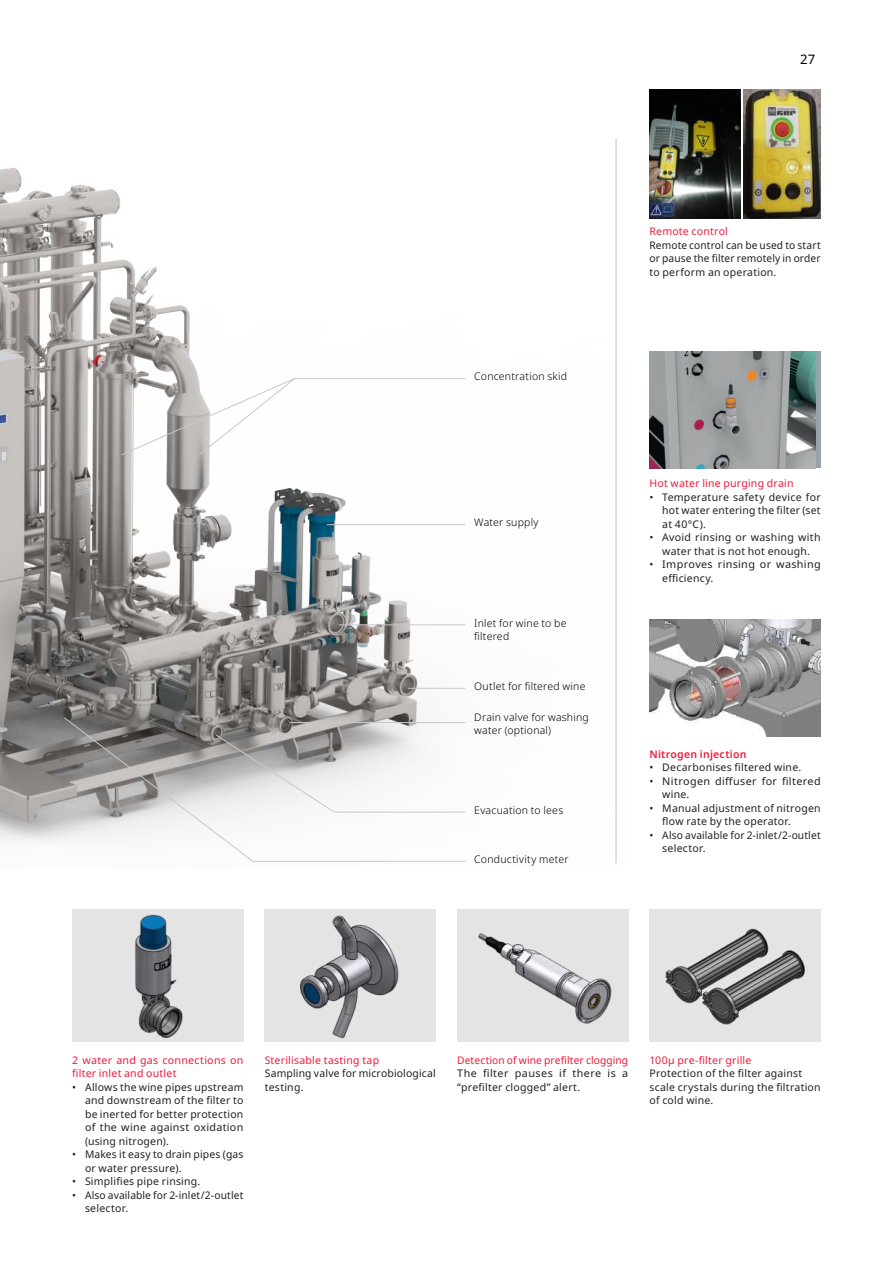
<style>
.page{position:relative;width:893px;height:1263px;background:#fff}
.page>*{position:absolute;margin:0;border:0;box-sizing:border-box;transform-origin:0 0}
.t1{font:13.2px "Noto Sans";color:#000}
.t2{font:10.5px/13.5px "Noto Sans";letter-spacing:.02em;color:#231f20}
.t3{font:10.5px/13.5px "Noto Sans";letter-spacing:.02em;color:#ed1a3a}
.t4{font:300 10.5px/13.5px "Noto Sans";letter-spacing:.02em;color:#000}
.t5{font:600 10.5px "Noto Sans";letter-spacing:.02em;color:#ed1a3a}
</style>
<div class="page">
<img style="left:743px;top:89px;width:78px;height:129px">
<img style="left:650px;top:89px;width:91px;height:129px">
<img style="left:0;top:138px;width:617px;height:724px">
<hr style="left:294px;top:378px;width:171px;height:1px;background:#c7c8ca">
<hr style="left:290px;top:722px;width:175px;height:1px;background:#c7c8ca">
<svg style="left:121px;top:378px;width:175px;height:78px"></svg>
<hr style="left:327px;top:524px;width:138px;height:1px;background:#c7c8ca">
<hr style="left:339px;top:624px;width:126px;height:1px;background:#c7c8ca">
<hr style="left:408px;top:688px;width:57px;height:1px;background:#c7c8ca">
<hr style="left:334px;top:812px;width:131px;height:1px;background:#c7c8ca">
<svg style="left:63px;top:717px;width:272px;height:145px"></svg>
<img style="left:649px;top:619px;width:172px;height:117px">
<hr style="left:253px;top:861px;width:212px;height:1px;background:#c7c8ca">
<div style="left:649px;top:351px;width:172px;height:117px;background:#94a2aa"></div>
<img style="left:649px;top:351px;width:167px;height:117px">
<hr style="left:615px;top:139px;width:2px;height:724px;background:#c7c8ca">
<div style="left:457px;top:909px;width:171px;height:132px;background:#e5e4e4"></div>
<div style="left:649px;top:909px;width:172px;height:132px;background:#e5e4e4"></div>
<div style="left:265px;top:909px;width:171px;height:132px;background:#e5e4e4"></div>
<div style="left:72px;top:909px;width:171px;height:132px;background:#e5e4e4"></div>
<img style="left:135px;top:914px;width:48px;height:124px">
<img style="left:300px;top:915px;width:99px;height:124px">
<img style="left:665px;top:928px;width:140px;height:97px">
<img style="left:478px;top:933px;width:134px;height:91px">
<p class="t1" style="left:800px;top:50px;width:17px">27</p>
<p class="t4" style="left:474px;top:370px;width:94px">Concentration skid</p>
<p class="t4" style="left:474px;top:516px;width:66px">Water supply</p>
<p class="t4" style="left:474px;top:616px;width:94px">Inlet for wine to be filtered</p>
<p class="t4" style="left:474px;top:680px;width:113px">Outlet for filtered wine</p>
<p class="t4" style="left:474px;top:710px;width:116px">Drain valve for washing water (optional)</p>
<p class="t4" style="left:474px;top:804px;width:90px">Evacuation to lees</p>
<p class="t4" style="left:474px;top:853px;width:96px">Conductivity meter</p>
<p class="t3" style="left:649px;top:225px;width:80px">Remote control</p>
<p class="t2" style="left:649px;top:239px;width:173px;text-align:justify">Remote control can be used to start or pause the filter remotely in order to perform an operation.</p>
<p class="t3" style="left:649px;top:477px;width:145px">Hot water line purging drain</p>
<p class="t2" style="left:662px;top:491px;width:160px;text-align:justify;text-indent:-13px">• Temperature safety device for hot water entering the filter (set at 40°C).</p>
<p class="t2" style="left:649px;top:531px;width:173px;text-align:center">• Avoid rinsing or washing with water that is not hot enough.</p>
<p class="t2" style="left:662px;top:558px;width:160px;text-indent:-13px">• Improves rinsing or washing efficiency.</p>
<p class="t5" style="left:649px;top:746px;width:98px">Nitrogen injection</p>
<p class="t2" style="left:649px;top:761px;width:153px">• Decarbonises filtered wine.</p>
<p class="t2" style="left:662px;top:774px;width:160px;text-indent:-13px">• Nitrogen diffuser for filtered wine.</p>
<p class="t2" style="left:662px;top:801px;width:160px;text-indent:-13px">• Manual adjustment of nitrogen flow rate by the operator.</p>
<p class="t2" style="left:662px;top:828px;width:160px;text-indent:-13px">• Also available for 2-inlet/2-outlet selector.</p>
<p class="t3" style="left:72px;top:1053px;width:173px">2 water and gas connections on filter inlet and outlet</p>
<p class="t2" style="left:85px;top:1080px;width:160px;text-align:justify;text-indent:-13px">• Allows the wine pipes upstream and downstream of the filter to be inerted for better protection of the wine against oxidation (using nitrogen).</p>
<p class="t2" style="left:85px;top:1148px;width:160px;text-indent:-13px">• Makes it easy to drain pipes (gas or water pressure).</p>
<p class="t2" style="left:72px;top:1175px;width:130px">• Simplifies pipe rinsing.</p>
<p class="t2" style="left:85px;top:1188px;width:160px;text-indent:-13px">• Also available for 2-inlet/2-outlet selector.</p>
<p class="t3" style="left:265px;top:1053px;width:116px">Sterilisable tasting tap</p>
<p class="t2" style="left:265px;top:1067px;width:173px">Sampling valve for microbiological testing.</p>
<p class="t3" style="left:457px;top:1053px;width:173px">Detection of wine prefilter clogging</p>
<p class="t2" style="left:457px;top:1067px;width:173px">The filter pauses if there is a “prefilter clogged” alert.</p>
<p class="t3" style="left:649px;top:1053px;width:103px">100µ pre-filter grille</p>
<p class="t2" style="left:649px;top:1067px;width:173px">Protection of the filter against scale crystals during the filtration of cold wine.</p>
</div>
